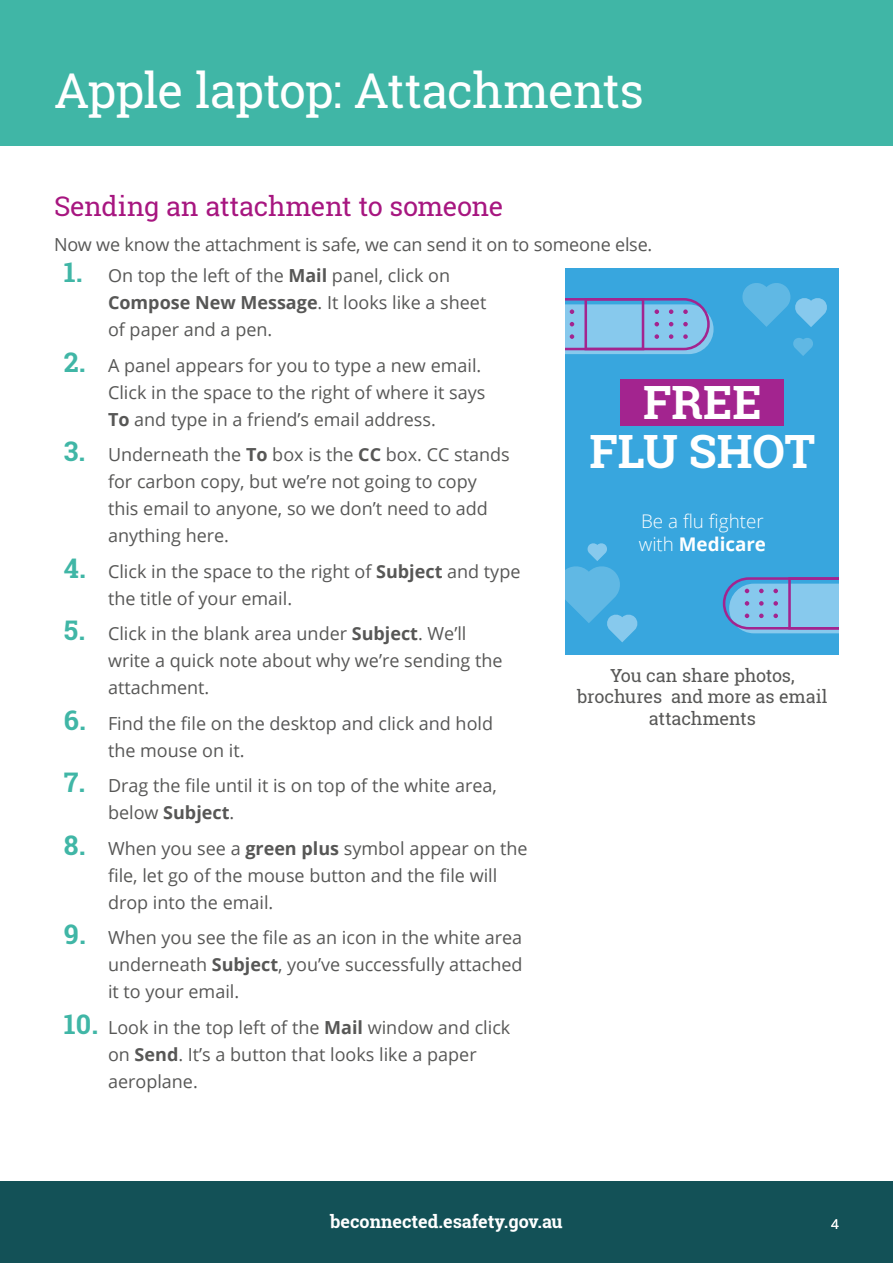
<style>
.page{position:relative;width:893px;height:1263px;background:#fff}
.page>*{position:absolute;margin:0;border:0;box-sizing:border-box;transform-origin:0 0}
.t1{font:48px "Roboto Slab";letter-spacing:-.02em;color:#fff}
.t2{font:700 45.9px/48.6px "Roboto Slab";color:#fff;text-align:center}
.t3{font:27px "Roboto Slab";letter-spacing:-.01em;color:#a71680}
.t4{font:300 18.75px/22.5px "Open Sans";color:#fff}
.t5{font:18px/27px "Open Sans";color:#575756}
.t6{font:18px "Roboto Slab";letter-spacing:-.01em;color:#575756}
.t7{font:700 18px "Roboto Slab";color:#fff}
.t8{font:700 18px "Open Sans";color:#575756}
.t9{font:13.5px "Open Sans";color:#fff}
.s1{font-family:"Roboto Slab";font-weight:700;font-size:27px;color:#40b6a6}
.s2{font-weight:700}
.s3{font-weight:400}
</style>
<div class="page">
<div style="left:0;top:1181px;width:893px;height:82px;background:#135157"></div>
<div style="left:0;top:0;width:893px;height:145px;background:#40b6a6"></div>
<div style="left:566px;top:268px;width:273px;height:386px;background:#38a6de"></div>
<svg style="left:566px;top:298px;width:147px;height:56px;background:#83acdd"></svg>
<svg style="left:723px;top:577px;width:116px;height:56px;background:#7fabdd"></svg>
<div style="left:620px;top:379px;width:164px;height:47px;background:#a3248f"></div>
<svg style="left:566px;top:543px;width:72px;height:99px"></svg>
<svg style="left:742px;top:283px;width:85px;height:44px"></svg>
<svg style="left:793px;top:338px;width:20px;height:18px"></svg>
<h1 class="t1" style="left:54px;top:58px;width:591px">Apple laptop: Attachments</h1>
<h2 class="t3" style="left:54px;top:188px;width:451px">Sending an attachment to someone</h2>
<p class="t5" style="left:54px;top:230px;width:600px">Now we know the attachment is safe, we can send it on to someone else.</p>
<p class="t5" style="left:108px;top:261px;width:380px;text-indent:-44px"><span class="s1">1.</span> On top the left of the <span class="s2">Mail</span> panel, click on<br><span class="s2">Compose New Message</span>. It looks like a sheet of paper and a pen.</p>
<p class="t5" style="left:108px;top:351px;width:379px;text-indent:-44px"><span class="s1">2.</span> A panel appears for you to type a new email.<br>Click in the space to the right of where it says<br><span class="s2">To</span> and type in a friend’s email address.</p>
<p class="t5" style="left:108px;top:440px;width:403px;text-indent:-44px"><span class="s1">3.</span> Underneath the <span class="s2">To</span> box is the <span class="s2">CC</span> box. CC stands for carbon copy, but we’re not going to copy this email to anyone, so we don’t need to add anything here.</p>
<p class="t5" style="left:108px;top:557px;width:414px;text-indent:-44px"><span class="s1">4.</span> Click in the space to the right of <span class="s2">Subject</span> and type the title of your email.</p>
<p class="t5" style="left:108px;top:619px;width:396px;text-indent:-44px"><span class="s1">5.</span> Click in the blank area under <span class="s2">Subject</span>. We’ll write a quick note about why we’re sending the</p>
<p class="t6" style="left:610px;top:663px;width:186px">You can share photos,</p>
<h2 class="t2" style="left:589px;top:378px;width:227px">FREE<br>FLU SHOT</h2>
<p class="t4" style="left:639px;top:510px;width:129px">Be a flu fighter with <span class="s2">Medicare</span></p>
<p class="t5" style="left:108px;top:673px;width:103px">attachment.</p>
<p class="t6" style="left:577px;top:684px;width:252px">brochures and more as email</p>
<p class="t5" style="left:64px;top:709px;width:431px"><span class="s1">6.</span> Find the file on the desktop and click and hold</p>
<p class="t6" style="left:649px;top:706px;width:108px">attachments</p>
<p class="t5" style="left:108px;top:736px;width:138px">the mouse on it.</p>
<p class="t5" style="left:64px;top:772px;width:434px"><span class="s1">7.</span> Drag the file until it is on top of the white area,</p>
<p class="t8" style="left:108px;top:800px;width:128px"><span class="s3">below</span> Subject<span class="s3">.</span></p>
<p class="t5" style="left:64px;top:834px;width:465px"><span class="s1">8.</span> When you see a <span class="s2">green plus</span> symbol appear on the</p>
<p class="t5" style="left:108px;top:861px;width:391px">file, let go of the mouse button and the file will</p>
<p class="t5" style="left:108px;top:888px;width:167px">drop into the email.</p>
<p class="t5" style="left:64px;top:924px;width:460px"><span class="s1">9.</span> When you see the file as an icon in the white area</p>
<p class="t5" style="left:108px;top:951px;width:416px">underneath <span class="s2">Subject</span>, you’ve successfully attached</p>
<p class="t5" style="left:108px;top:978px;width:133px">it to your email.</p>
<p class="t5" style="left:108px;top:1013px;width:404px;text-indent:-44px"><span class="s1">10.</span> Look in the top left of the <span class="s2">Mail</span> window and click on <span class="s2">Send</span>. It’s a button that looks like a paper aeroplane.</p>
<p class="t7" style="left:330px;top:1209px;width:234px">beconnected.esafety.gov.au</p>
<p class="t9" style="left:831px;top:1214px;width:9px">4</p>
</div>
